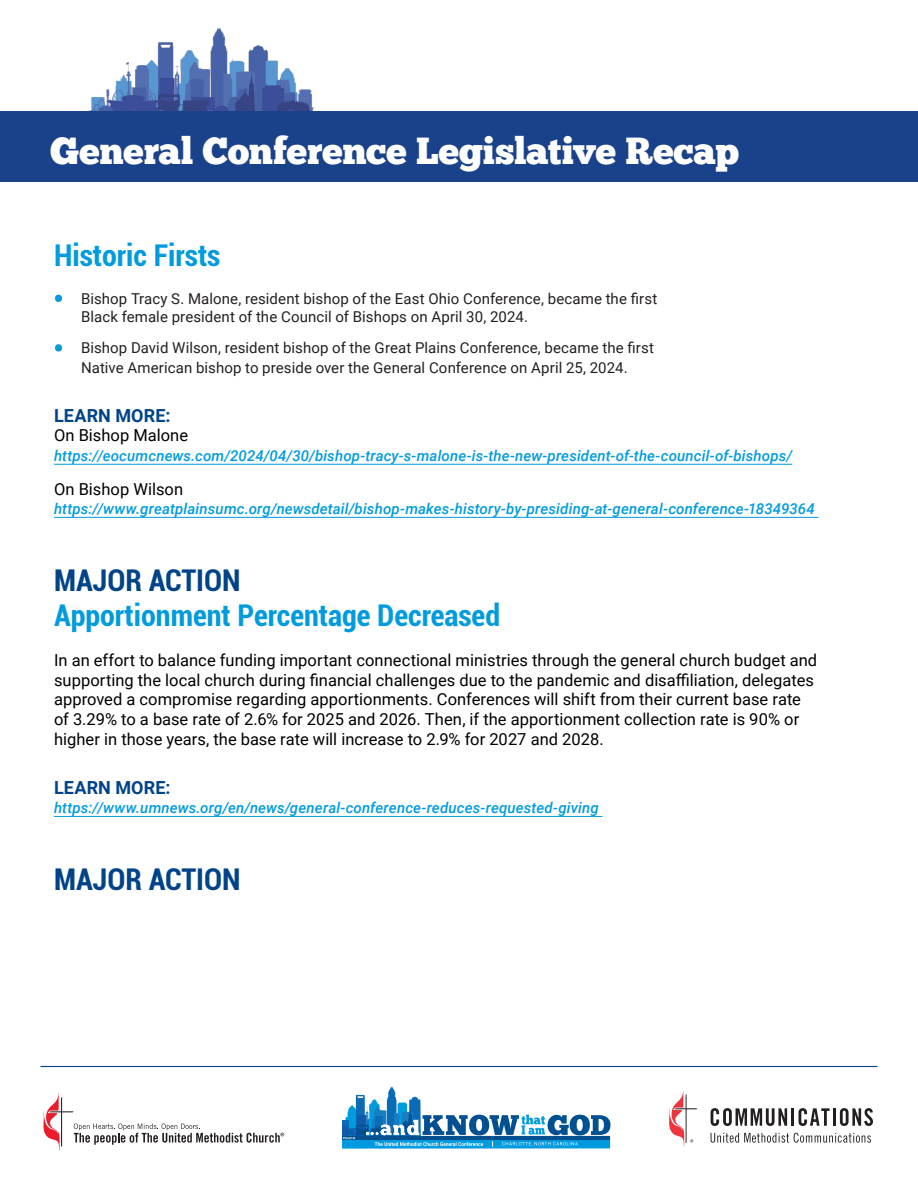
<style>
.page{position:relative;width:918px;height:1188px;background:#fff}
.page>*{position:absolute;margin:0;border:0;box-sizing:border-box;transform-origin:0 0}
.t1{font:37.5px "Chunk Five Ex";letter-spacing:-.005em;color:#fff}
.Major_Action2{font:700 condensed 30px "Roboto";color:#009bde}
.Major_Action{font:700 condensed 30px "Roboto";color:#004389}
.Learn_More_Subhead{font:700 18px "Roboto";letter-spacing:.005em;color:#004389}
.Body_copy{font:16.5px/19.8px "Roboto";color:#000}
.Body_copy-2{font:italic 500 15px "Roboto";letter-spacing:.01em;color:#009bde}
.t2{font:15px/18px "Roboto";letter-spacing:.005em;color:#231f20}
.s1{font-size:27px;color:#009bde}
</style>
<div class="page">
<img style="left:89px;top:29px;width:225px;height:82px">
<div style="left:0;top:111px;width:918px;height:70px;background:#1a428a"></div>
<hr style="left:40px;top:1066px;width:838px;height:1px;background:#004389">
<div style="left:342px;top:1140px;width:268px;height:9px;background:#009bde"></div>
<svg style="left:342px;top:1087px;width:269px;height:60px"></svg>
<svg style="left:669px;top:1090px;width:28px;height:56px"></svg>
<svg style="left:711px;top:1108px;width:76px;height:18px"></svg>
<hr style="left:791px;top:1108px;width:3px;height:18px;background:#231f20">
<svg style="left:799px;top:1108px;width:31px;height:18px"></svg>
<hr style="left:833px;top:1108px;width:3px;height:18px;background:#231f20">
<svg style="left:840px;top:1108px;width:33px;height:18px"></svg>
<svg style="left:711px;top:1133px;width:160px;height:10px"></svg>
<svg style="left:44px;top:1093px;width:240px;height:58px"></svg>
<hr style="left:54px;top:464px;width:738px;height:1px;background:#009bde">
<hr style="left:54px;top:517px;width:765px;height:1px;background:#009bde">
<hr style="left:54px;top:816px;width:549px;height:1px;background:#009bde">
<h1 class="t1" style="left:50px;top:123px;width:690px">General Conference Legislative Recap</h1>
<p class="Major_Action2" style="left:54px;top:234px;width:168px">Historic Firsts</p>
<p class="t2" style="left:81px;top:289px;width:578px;text-indent:-27px"><span class="s1">•</span> Bishop Tracy S. Malone, resident bishop of the East Ohio Conference, became the first<br>Black female president of the Council of Bishops on April 30, 2024.</p>
<p class="t2" style="left:54px;top:337px;width:601px;line-height:19.8px;text-align:center"><span class="s1">•</span> Bishop David Wilson, resident bishop of the Great Plains Conference, became the first<br>Native American bishop to preside over the General Conference on April 25, 2024.</p>
<p class="Learn_More_Subhead" style="left:54px;top:403px;width:118px">LEARN MORE:</p>
<p class="Body_copy" style="left:54px;top:425px;width:136px">On Bishop Malone</p>
<p class="Body_copy-2" style="left:54px;top:445px;width:740px">https://eocumcnews.com/2024/04/30/bishop-tracy-s-malone-is-the-new-president-of-the-council-of-bishops/</p>
<p class="Body_copy" style="left:54px;top:478px;width:131px">On Bishop Wilson</p>
<p class="Body_copy-2" style="left:54px;top:499px;width:762px">https://www.greatplainsumc.org/newsdetail/bishop-makes-history-by-presiding-at-general-conference-18349364</p>
<p class="Major_Action" style="left:54px;top:559px;width:188px">MAJOR ACTION</p>
<p class="Major_Action2" style="left:54px;top:594px;width:448px">Apportionment Percentage Decreased</p>
<p class="Body_copy" style="left:54px;top:649px;width:765px">In an effort to balance funding important connectional ministries through the general church budget and supporting the local church during financial challenges due to the pandemic and disaffiliation, delegates approved a compromise regarding apportionments. Conferences will shift from their current base rate of 3.29% to a base rate of 2.6% for 2025 and 2026. Then, if the apportionment collection rate is 90% or higher in those years, the base rate will increase to 2.9% for 2027 and 2028.</p>
<p class="Learn_More_Subhead" style="left:54px;top:775px;width:118px">LEARN MORE:</p>
<p class="Body_copy-2" style="left:54px;top:798px;width:546px">https://www.umnews.org/en/news/general-conference-reduces-requested-giving</p>
<p class="Major_Action" style="left:54px;top:859px;width:188px">MAJOR ACTION</p>
</div>
